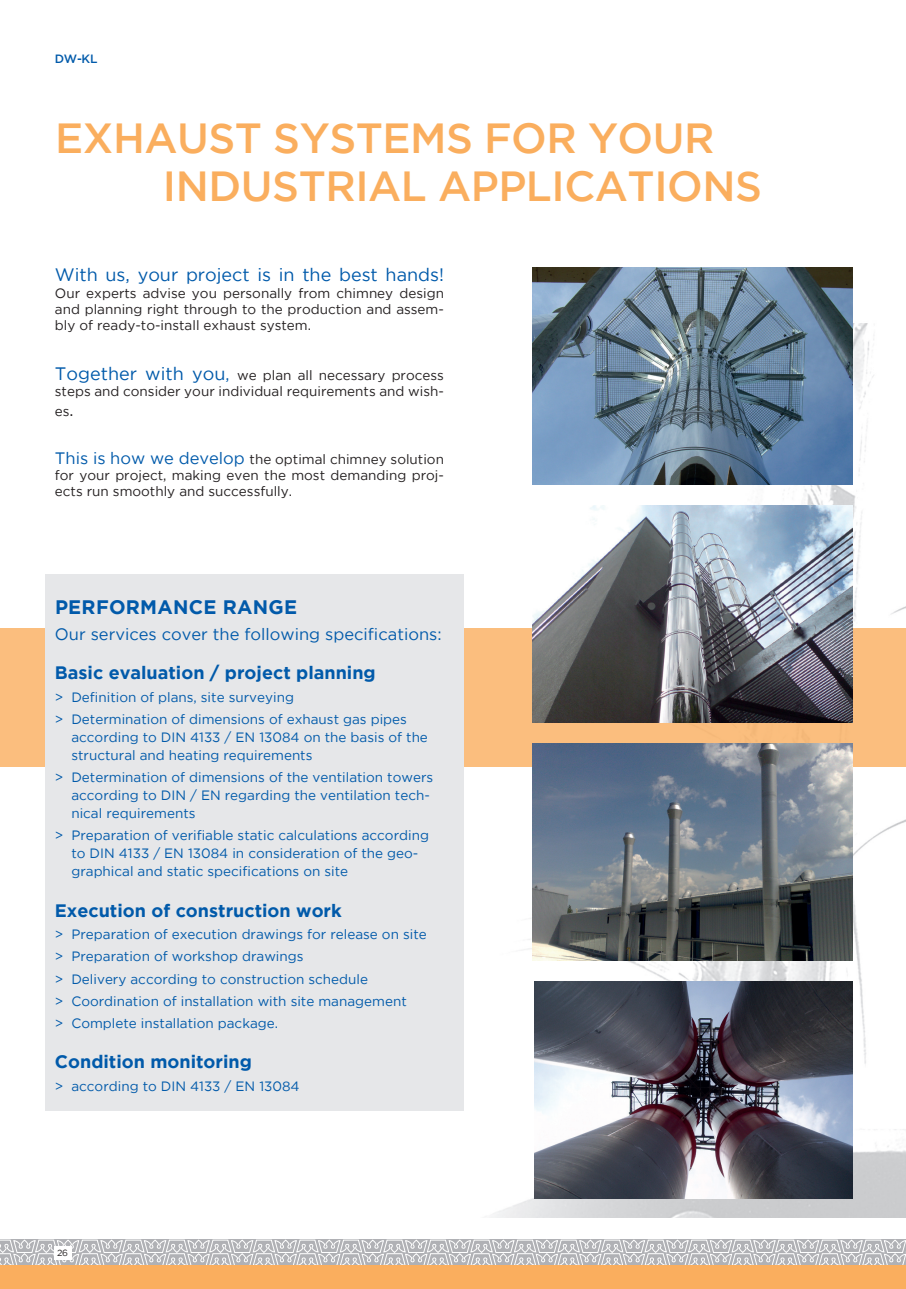
<style>
.page{position:relative;width:906px;height:1289px;background:#fff}
.page>*{position:absolute;margin:0;border:0;box-sizing:border-box;transform-origin:0 0}
.t1{font:500 42px/48px "Gotham";letter-spacing:-.01em;color:#faae5e}
.t2{font:700 19.5px "Gotham";letter-spacing:.015em;color:#015aaa}
.t3{font:700 18px "Gotham";color:#015aaa}
.t4{font:18px "Gotham";color:#015aaa}
.t5{font:16.5px "Gotham";color:#015aaa}
.t6{font:13.5px/22.2px "Gotham";color:#015aaa}
.t7{font:13.5px/16.2px "Gotham";color:#231f20;text-align:justify}
.t8{font:500 12px "Gotham";color:#015aaa}
.t9{font:9px "Gotham";color:#231f20}
.s1{font-size:18px;color:#015aaa}
.s2{font-size:16.5px;color:#015aaa}
.s3{font-size:16.5px}
</style>
<div class="page">
<svg style="left:0;top:1239px;width:906px;height:26px;background:#c5c6c9"></svg>
<div style="left:54px;top:1245px;width:17px;height:14px;background:#fff"></div>
<div style="left:0;top:1265px;width:906px;height:23px;background:#faae5e"></div>
<img style="left:45px;top:267px;width:860px;height:950px">
<div style="left:0;top:628px;width:906px;height:139px;background:#fbbe7e"></div>
<div style="left:45px;top:574px;width:418px;height:536px;background:#e6e7e9"></div>
<img style="left:535px;top:981px;width:317px;height:217px">
<img style="left:533px;top:268px;width:319px;height:217px">
<img style="left:533px;top:744px;width:319px;height:216px">
<img style="left:533px;top:506px;width:319px;height:217px">
<p class="t8" style="left:55px;top:50px;width:44px">DW-KL</p>
<h1 class="t1" style="left:163px;top:113px;width:601px;text-indent:-108px">EXHAUST SYSTEMS FOR YOUR<br>INDUSTRIAL APPLICATIONS</h1>
<h3 class="t4" style="left:55px;top:263px;width:390px">With us, your project is in the best hands!</h3>
<p class="t7" style="left:55px;top:284px;width:390px">Our experts advise you personally from chimney design and planning right through to the production and assem&shy;bly of ready-to-install exhaust system.</p>
<p class="t7" style="left:55px;top:367px;width:390px"><span class="s1">Together with you</span><span class="s2">,</span> we plan all necessary process steps and consider your individual requirements and wish-</p>
<p class="t7" style="left:55px;top:403px;width:20px">es<span class="s3">.</span></p>
<p class="t7" style="left:55px;top:451px;width:390px"><span class="s2">This is how we develop</span> the optimal chimney solution for your project, making even the most demanding proj&shy;ects run smoothly and successfully.</p>
<h2 class="t2" style="left:55px;top:594px;width:244px">PERFORMANCE RANGE</h2>
<p class="t5" style="left:55px;top:623px;width:388px">Our services cover the following specifications:</p>
<h3 class="t3" style="left:55px;top:661px;width:322px">Basic evaluation / project planning</h3>
<p class="t6" style="left:55px;top:685px;width:353px">&gt; Definition of plans, site surveying<br>&gt; Determination of dimensions of exhaust gas pipes</p>
<p class="t6" style="left:71px;top:727px;width:358px;line-height:18px">according to DIN 4133 / EN 13084 on the basis of the structural and heating requirements</p>
<p class="t6" style="left:71px;top:768px;width:363px;line-height:18px;text-indent:-17px">&gt; Determination of dimensions of the ventilation towers according to DIN / EN regarding the ventilation tech&shy;nical requirements</p>
<p class="t6" style="left:71px;top:826px;width:359px;line-height:18px;text-indent:-17px">&gt; Preparation of verifiable static calculations according to DIN 4133 / EN 13084 in consideration of the geo&shy;graphical and static specifications on site</p>
<h3 class="t3" style="left:55px;top:898px;width:288px">Execution of construction work</h3>
<p class="t6" style="left:55px;top:922px;width:373px">&gt; Preparation of execution drawings for release on site &gt; Preparation of workshop drawings<br>&gt; Delivery according to construction schedule<br>&gt; Coordination of installation with site management<br>&gt; Complete installation package.</p>
<h3 class="t3" style="left:55px;top:1050px;width:198px">Condition monitoring</h3>
<p class="t6" style="left:55px;top:1074px;width:246px">&gt; according to DIN 4133 / EN 13084</p>
<p class="t9" style="left:57px;top:1247px;width:12px">26</p>
</div>
